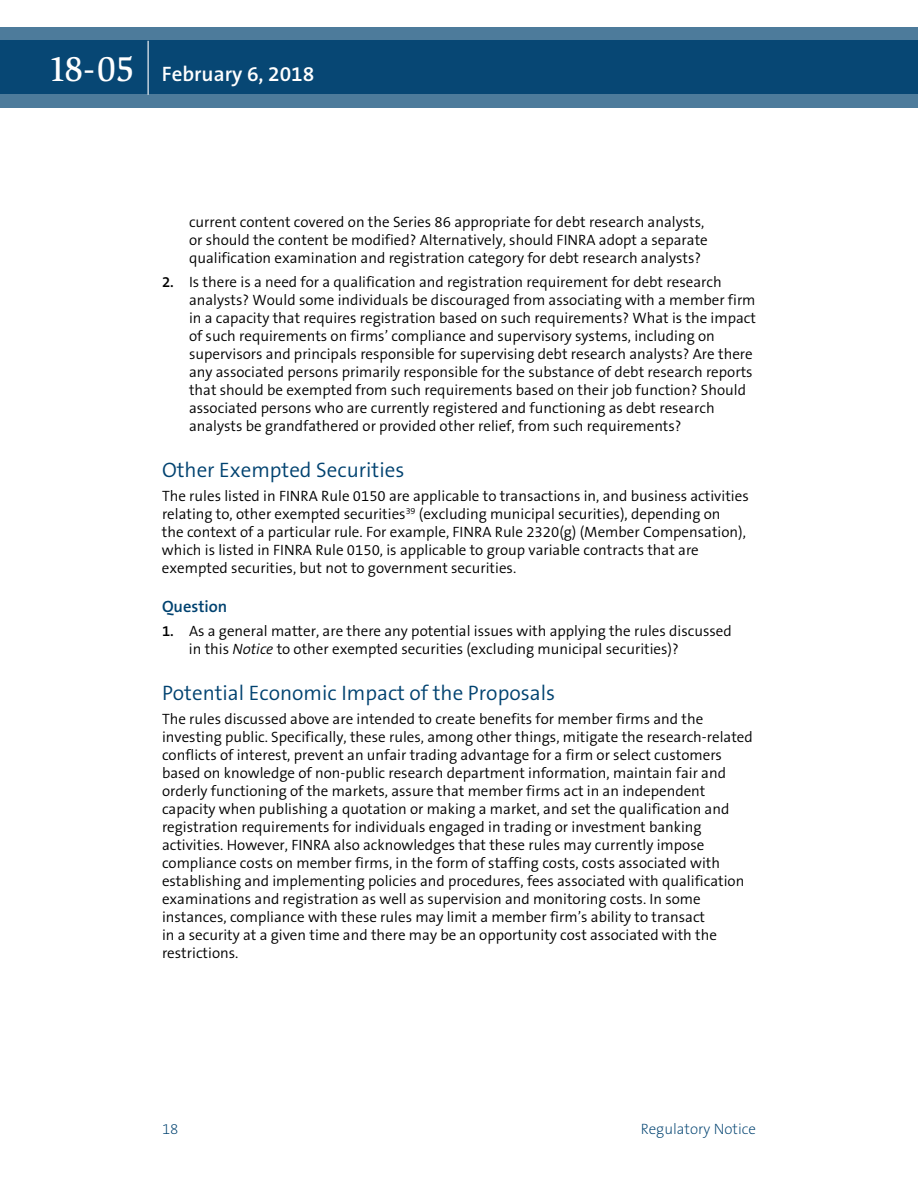
<style>
.page{position:relative;width:918px;height:1188px;background:#fff}
.page>*{position:absolute;margin:0;border:0;box-sizing:border-box;transform-origin:0 0}
.t1{font:300 21px "The Sans B4";color:#004270}
.t2{font:600 21px "The Sans B6";color:#fff}
.t3{font:600 16.5px "The Sans B6";color:#004270}
.t4{font:300 15px/18px "The Sans B4";color:#000}
.t5{font:200 15px "The Sans B2";color:#004270}
.s1{font-family:"Slimbach LT";font-weight:500;font-size:36px}
.s2{font-family:"The Sans B6";font-weight:600}
.s3{font-style:italic}
</style>
<div class="page">
<svg style="left:0;top:27px;width:918px;height:81px;background:#1e5881"></svg>
<hr style="left:148px;top:41px;width:1px;height:54px;background:#fff">
<h1 class="t2" style="left:48px;top:63px;width:268px"><span class="s1">18-05</span> February 6, 2018</h1>
<p class="t4" style="left:189px;top:213px;width:520px">current content covered on the Series 86 appropriate for debt research analysts, or should the content be modified? Alternatively, should FINRA adopt a separate qualification examination and registration category for debt research analysts?</p>
<p class="t4" style="left:189px;top:273px;width:569px;text-indent:-27px"><span class="s2">2.</span> Is there is a need for a qualification and registration requirement for debt research analysts? Would some individuals be discouraged from associating with a member firm in a capacity that requires registration based on such requirements? What is the impact of such requirements on firms’ compliance and supervisory systems, including on supervisors and principals responsible for supervising debt research analysts? Are there any associated persons primarily responsible for the substance of debt research reports that should be exempted from such requirements based on their job function? Should associated persons who are currently registered and functioning as debt research analysts be grandfathered or provided other relief, from such requirements?</p>
<h1 class="t1" style="left:162px;top:459px;width:244px">Other Exempted Securities</h1>
<p class="t4" style="left:162px;top:488px;width:588px">The rules listed in FINRA Rule 0150 are applicable to transactions in, and business activities relating to, other exempted securities<sup>39</sup> (excluding municipal securities), depending on<br>the context of a particular rule. For example, FINRA Rule 2320(g) (Member Compensation), which is listed in FINRA Rule 0150, is applicable to group variable contracts that are exempted securities, but not to government securities.</p>
<p class="t3" style="left:162px;top:597px;width:67px">Question</p>
<p class="t4" style="left:189px;top:622px;width:544px;text-indent:-27px"><span class="s2">1.</span> As a general matter, are there any potential issues with applying the rules discussed in this <span class="s3">Notice</span> to other exempted securities (excluding municipal securities)?</p>
<h1 class="t1" style="left:162px;top:682px;width:395px">Potential Economic Impact of the Proposals</h1>
<p class="t4" style="left:162px;top:710px;width:592px">The rules discussed above are intended to create benefits for member firms and the investing public. Specifically, these rules, among other things, mitigate the research-related conflicts of interest, prevent an unfair trading advantage for a firm or select customers based on knowledge of non-public research department information, maintain fair and orderly functioning of the markets, assure that member firms act in an independent capacity when publishing a quotation or making a market, and set the qualification and registration requirements for individuals engaged in trading or investment banking activities. However, FINRA also acknowledges that these rules may currently impose compliance costs on member firms, in the form of staffing costs, costs associated with establishing and implementing policies and procedures, fees associated with qualification examinations and registration as well as supervision and monitoring costs. In some instances, compliance with these rules may limit a member firm’s ability to transact<br>in a security at a given time and there may be an opportunity cost associated with the restrictions.</p>
<p class="t5" style="left:162px;top:1121px;width:18px">18</p>
<p class="t5" style="left:641px;top:1121px;width:117px">Regulatory Notice</p>
</div>
